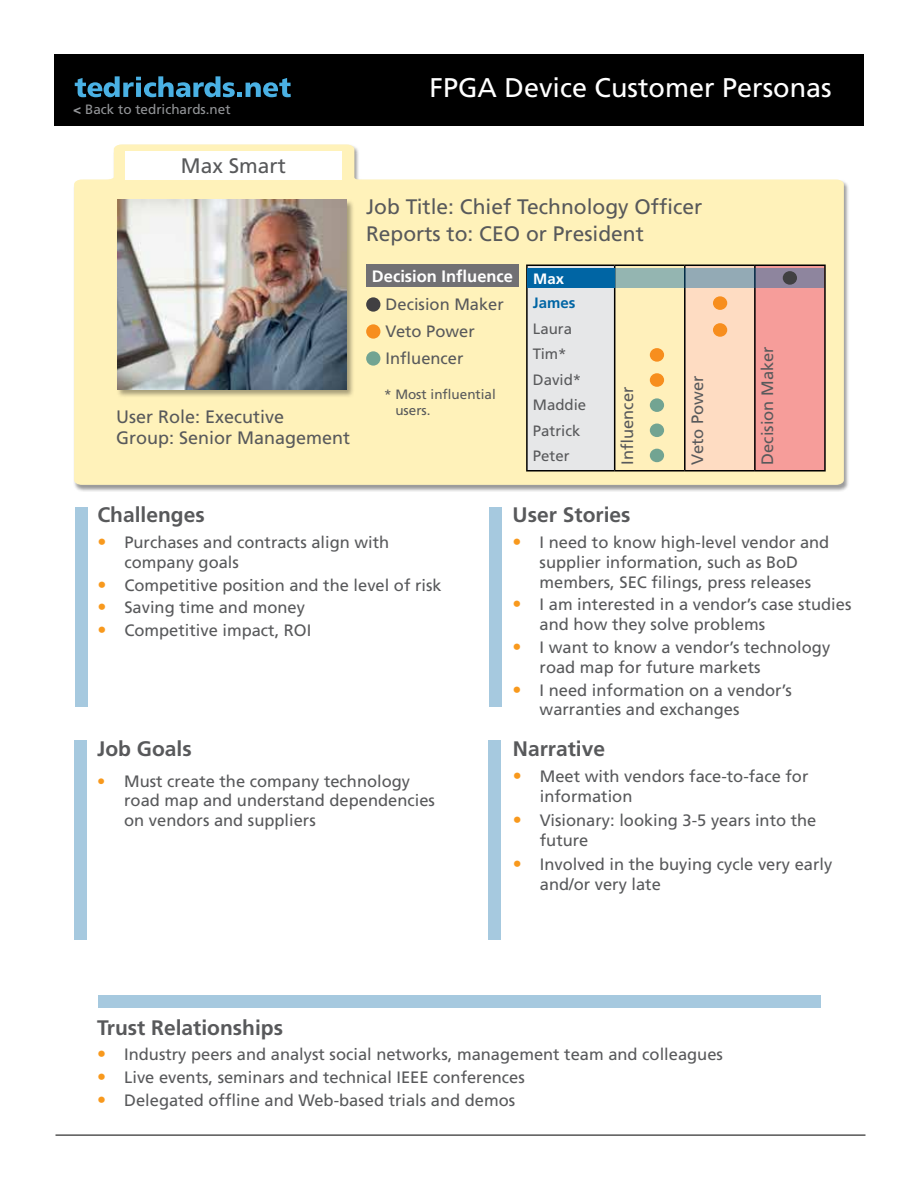
<style>
.page{position:relative;width:918px;height:1188px;background:#fff}
.page>*{position:absolute;margin:0;border:0;box-sizing:border-box;transform-origin:0 0}
.t1{font:27px "Frutiger";color:#fff}
.t2{font:21px/27px "Frutiger";color:#58595b}
.t3{font:700 21px "Frutiger";color:#58595b}
.t4{font:18px/21.6px "Frutiger";color:#58595b}
.t5{font:16.5px/19.8px "Frutiger";color:#58595b}
.t6{font:700 16.5px "Frutiger";color:#fff}
.t7{font:15px/25.5px "Frutiger";color:#58595b}
.t8{font:700 15px "Frutiger";color:#0065a4}
.t9{font:700 15px "Frutiger";color:#fff}
.t10{font:13.5px "Frutiger";color:#939598}
.t11{font:13.5px/16.2px "Frutiger";color:#58595b}
.s1{font-weight:900}
.s2{font-size:18px;color:#f8991d}
.s3{color:#f8991d}
</style>
<div class="page">
<hr style="left:56px;top:1135px;width:810px;height:1px;background:#000">
<div style="left:54px;top:54px;width:810px;height:71px;background:#000"></div>
<svg style="left:75px;top:76px;width:216px;height:21px"></svg>
<div style="left:73px;top:145px;width:777px;height:347px;background:#000;opacity:.4"></div>
<svg style="left:74px;top:144px;width:770px;height:341px;background:#fef3c2"></svg>
<div style="left:75px;top:508px;width:13px;height:199px;background:#a6c9df"></div>
<div style="left:489px;top:507px;width:13px;height:200px;background:#a6c9df"></div>
<div style="left:74px;top:740px;width:13px;height:200px;background:#a6c9df"></div>
<div style="left:488px;top:740px;width:13px;height:200px;background:#a6c9df"></div>
<div style="left:98px;top:995px;width:722px;height:13px;background:#a6c9df"></div>
<div style="left:125px;top:151px;width:217px;height:29px;background:#fff"></div>
<div style="left:527px;top:265px;width:88px;height:206px;background:#e6e7e8"></div>
<div style="left:615px;top:265px;width:70px;height:206px;background:#fff0bb"></div>
<div style="left:685px;top:265px;width:70px;height:206px;background:#fedcc2"></div>
<div style="left:755px;top:265px;width:70px;height:206px;background:#f69d9a"></div>
<hr style="left:526px;top:265px;width:89px;height:1px;background:#000">
<hr style="left:526px;top:266px;width:2px;height:204px;background:#000">
<hr style="left:615px;top:265px;width:70px;height:1px;background:#000">
<hr style="left:614px;top:266px;width:1px;height:204px;background:#000">
<hr style="left:685px;top:265px;width:70px;height:1px;background:#000">
<hr style="left:684px;top:266px;width:2px;height:204px;background:#000">
<hr style="left:755px;top:265px;width:71px;height:1px;background:#000">
<hr style="left:754px;top:266px;width:2px;height:204px;background:#000">
<hr style="left:824px;top:266px;width:2px;height:204px;background:#000">
<hr style="left:526px;top:470px;width:89px;height:2px;background:#000">
<hr style="left:615px;top:470px;width:70px;height:2px;background:#000">
<hr style="left:685px;top:470px;width:70px;height:2px;background:#000">
<hr style="left:755px;top:470px;width:71px;height:2px;background:#000">
<div style="left:650px;top:348px;width:14px;height:14px;background:#f78e1e;border-radius:50%"></div>
<div style="left:650px;top:373px;width:14px;height:14px;background:#f78e1e;border-radius:50%"></div>
<div style="left:650px;top:398px;width:14px;height:14px;background:#72a492;border-radius:50%"></div>
<div style="left:650px;top:424px;width:14px;height:13px;background:#72a492;border-radius:50%"></div>
<div style="left:650px;top:449px;width:14px;height:13px;background:#72a492;border-radius:50%"></div>
<div style="left:527px;top:269px;width:87px;height:19px;background:#0065a4"></div>
<svg style="left:614px;top:269px;width:210px;height:19px;background:#8ea0aa"></svg>
<div style="left:713px;top:296px;width:14px;height:14px;background:#f78e1e;border-radius:50%"></div>
<div style="left:713px;top:323px;width:14px;height:14px;background:#f78e1e;border-radius:50%"></div>
<div style="left:366px;top:297px;width:14px;height:15px;background:#414042;border-radius:50%"></div>
<div style="left:366px;top:324px;width:14px;height:15px;background:#f78e1e;border-radius:50%"></div>
<div style="left:366px;top:351px;width:14px;height:15px;background:#72a492;border-radius:50%"></div>
<div style="left:366px;top:265px;width:153px;height:22px;background:#717073"></div>
<div style="left:117px;top:199px;width:238px;height:199px;background:#000;opacity:.35"></div>
<img style="left:118px;top:200px;width:228px;height:190px">
<div style="left:783px;top:271px;width:14px;height:14px;background:#414042;border-radius:50%"></div>
<p class="t10" style="left:73px;top:101px;width:159px"><span class="s1">&lt;</span> Back to tedrichards.net</p>
<h1 class="t1" style="left:430px;top:71px;width:404px">FPGA Device Customer Personas</h1>
<p class="t2" style="left:181px;top:153px;width:107px">Max Smart</p>
<p class="t4" style="left:116px;top:406px;width:236px">User Role: Executive<br>Group: Senior Management</p>
<p class="t2" style="left:366px;top:193px;width:338px">Job Title: Chief Technology Officer<br>Reports to: CEO or President</p>
<p class="t6" style="left:372px;top:267px;width:143px">Decision Influence</p>
<p class="t5" style="left:386px;top:291px;width:120px;line-height:27px">Decision Maker<br>Veto Power<br>Influencer</p>
<p class="t11" style="left:395px;top:386px;width:102px;text-indent:-11px">* Most influential users.</p>
<p class="t9" style="left:533px;top:270px;width:32px">Max</p>
<p class="t8" style="left:533px;top:294px;width:44px">James</p>
<p class="t7" style="left:533px;top:316px;width:55px">Laura<br>Tim*<br>David*<br>Maddie<br>Patrick<br>Peter</p>
<p class="t5" style="left:618px;top:465px;width:79px;rotate:-90deg">Influencer</p>
<p class="t5" style="left:688px;top:465px;width:91px;rotate:-90deg">Veto Power</p>
<p class="t5" style="left:758px;top:465px;width:120px;rotate:-90deg">Decision Maker</p>
<p class="t3" style="left:97px;top:503px;width:109px">Challenges</p>
<p class="t5" style="left:124px;top:532px;width:266px;text-indent:-27px"><span class="s2">•</span> Purchases and contracts align with company goals</p>
<p class="t5" style="left:97px;top:575px;width:346px"><span class="s2">•</span> Competitive position and the level of risk</p>
<p class="t5" style="left:97px;top:598px;width:209px"><span class="s2">•</span> Saving time and money</p>
<p class="t5" style="left:97px;top:621px;width:216px"><span class="s2">•</span> Competitive impact, ROI</p>
<p class="t3" style="left:97px;top:737px;width:96px">Job Goals</p>
<p class="t5" style="left:124px;top:771px;width:312px;text-indent:-27px"><span class="s3">•</span> Must create the company technology road map and understand dependencies on vendors and suppliers</p>
<p class="t3" style="left:513px;top:503px;width:119px">User Stories</p>
<p class="t5" style="left:513px;top:532px;width:318px;text-align:center"><span class="s2">•</span> I need to know high-level vendor and supplier information, such as BoD members, SEC filings, press releases</p>
<p class="t5" style="left:540px;top:595px;width:313px;text-indent:-27px"><span class="s2">•</span> I am interested in a vendor’s case studies and how they solve problems</p>
<p class="t5" style="left:540px;top:637px;width:292px;text-indent:-27px"><span class="s2">•</span> I want to know a vendor’s technology road map for future markets</p>
<p class="t5" style="left:540px;top:680px;width:254px;text-indent:-27px"><span class="s2">•</span> I need information on a vendor’s warranties and exchanges</p>
<p class="t3" style="left:513px;top:737px;width:94px">Narrative</p>
<p class="t5" style="left:540px;top:767px;width:270px;text-indent:-27px"><span class="s2">•</span> Meet with vendors face-to-face for information</p>
<p class="t5" style="left:540px;top:811px;width:278px;text-indent:-27px"><span class="s2">•</span> Visionary: looking 3-5 years into the future</p>
<p class="t5" style="left:540px;top:855px;width:294px;text-indent:-27px"><span class="s2">•</span> Involved in the buying cycle very early and/or very late</p>
<p class="t3" style="left:97px;top:1015px;width:187px">Trust Relationships</p>
<p class="t5" style="left:97px;top:1045px;width:627px"><span class="s2">•</span> Industry peers and analyst social networks, management team and colleagues</p>
<p class="t5" style="left:97px;top:1068px;width:429px"><span class="s2">•</span> Live events, seminars and technical IEEE conferences</p>
<p class="t5" style="left:97px;top:1090px;width:420px"><span class="s2">•</span> Delegated offline and Web-based trials and demos</p>
</div>
